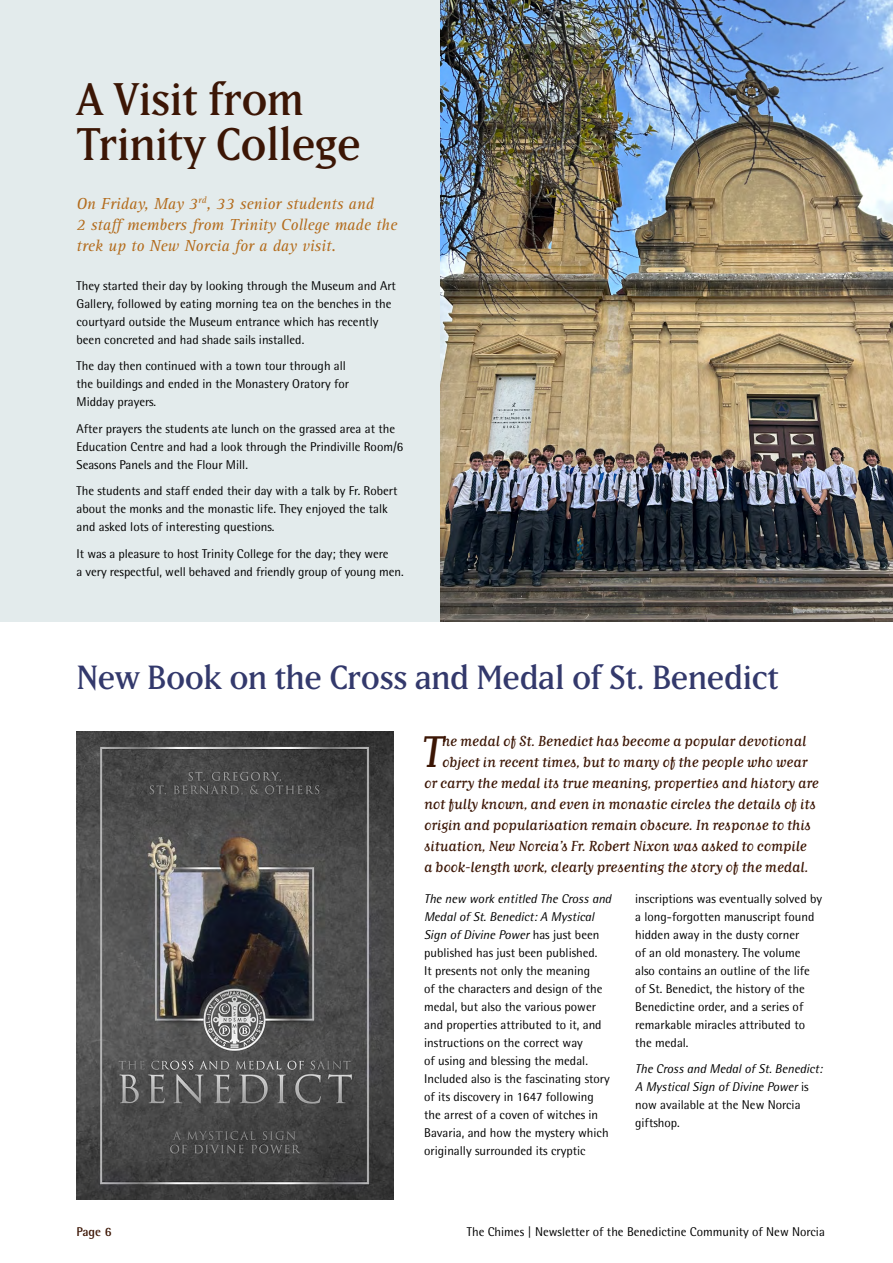
<style>
.page{position:relative;width:893px;height:1263px;background:#fff}
.page>*{position:absolute;margin:0;border:0;box-sizing:border-box;transform-origin:0 0}
.t1{font:45px/45px "Matrix IIOT";letter-spacing:-.01em;color:#3c1605}
.Intro_Small{font:43.35px "Matrix II Script OT";color:#3c1605}
.H1_Small{font:33px "Matrix IIOT";letter-spacing:-.01em;color:#33396c}
.Intro_Text{font:italic 16.5px/21px "Rotis Serif Std";color:#b36c1d}
.Intro_Small-2{font:14.25px "Matrix II Script OT";color:#3c1605}
.Body{font:12.75px/18px "Rotis Semi Sans Std";color:#000}
.Body-2{font:italic 12.75px/18px "Rotis Semi Sans Std";color:#000}
.t2{font:700 12.75px "Rotis Semi Sans Std";color:#3c1605}
.s1{font-style:italic}
.s2{font-style:normal}
</style>
<div class="page">
<div style="left:0;top:0;width:893px;height:621px;background:#e3ebec"></div>
<img style="left:440px;top:0;width:453px;height:621px">
<img style="left:77px;top:731px;width:317px;height:468px">
<h1 class="t1" style="left:77px;top:76px;width:286px">A Visit from<br>Trinity College</h1>
<p class="Intro_Text" style="left:77px;top:193px;width:322px">On Friday, May 3<sup>rd</sup>, 33 senior students and<br>2 staff members from Trinity College made the trek up to New Norcia for a day visit.</p>
<p class="Body" style="left:77px;top:276px;width:321px">They started their day by looking through the Museum and Art Gallery, followed by eating morning tea on the benches in the courtyard outside the Museum entrance which has recently been concreted and had shade sails installed.</p>
<p class="Body" style="left:77px;top:357px;width:274px">The day then continued with a town tour through all the buildings and ended in the Monastery Oratory for<br>Midday prayers.</p>
<p class="Body" style="left:77px;top:419px;width:328px">After prayers the students ate lunch on the grassed area at the<br>Education Centre and had a look through the Prindiville Room/6<br>Seasons Panels and the Flour Mill.</p>
<p class="Body" style="left:77px;top:482px;width:323px">The students and staff ended their day with a talk by Fr. Robert about the monks and the monastic life. They enjoyed the talk and asked lots of interesting questions.</p>
<p class="Body" style="left:77px;top:544px;width:329px">It was a pleasure to host Trinity College for the day; they were<br>a very respectful, well behaved and friendly group of young men.</p>
<p class="H1_Small" style="left:77px;top:658px;width:704px">New Book on the Cross and Medal of St. Benedict</p>
<p class="Intro_Small-2" style="left:442px;top:732px;width:366px">he medal of St. Benedict has become a popular devotional</p>
<p class="Intro_Small-2" style="left:442px;top:753px;width:367px">object in recent times, but to many of the people who wear</p>
<p class="Intro_Small-2" style="left:424px;top:774px;width:396px">or carry the medal its true meaning, properties and history are</p>
<p class="Intro_Small-2" style="left:424px;top:795px;width:393px">not fully known, and even in monastic circles the details of its</p>
<p class="Intro_Small-2" style="left:424px;top:816px;width:388px">origin and popularisation remain obscure. In response to this</p>
<p class="Intro_Small-2" style="left:424px;top:837px;width:384px">situation, New Norcia’s Fr. Robert Nixon was asked to compile</p>
<p class="Intro_Small-2" style="left:424px;top:858px;width:386px">a book-length work, clearly presenting the story of the medal.</p>
<p class="Body" style="left:424px;top:889px;width:189px"><span class="s1">The new work entitled The Cross and Medal of St. Benedict: A Mystical Sign of Divine Power</span> has just been published has just been published.<br>It presents not only the meaning<br>of the characters and design of the medal, but also the various power and properties attributed to it, and instructions on the correct way<br>of using and blessing the medal.<br>Included also is the fascinating story of its discovery in 1647 following the arrest of a coven of witches in Bavaria, and how the mystery which originally surrounded its cryptic</p>
<p class="Body" style="left:635px;top:889px;width:188px">inscriptions was eventually solved by a long-forgotten manuscript found hidden away in the dusty corner<br>of an old monastery. The volume also contains an outline of the life of St. Benedict, the history of the<br>Benedictine order, and a series of remarkable miracles attributed to the medal.</p>
<p class="Intro_Small" style="left:423px;top:726px;width:21px">T</p>
<p class="Body-2" style="left:635px;top:1060px;width:189px">The Cross and Medal of St. Benedict:<br>A Mystical Sign of Divine Power <span class="s2">is now available at the New Norcia giftshop.</span></p>
<p class="t2" style="left:77px;top:1223px;width:36px">Page 6</p>
<p class="Body" style="left:467px;top:1222px;width:360px">The Chimes | Newsletter of the Benedictine Community of New Norcia</p>
</div>
